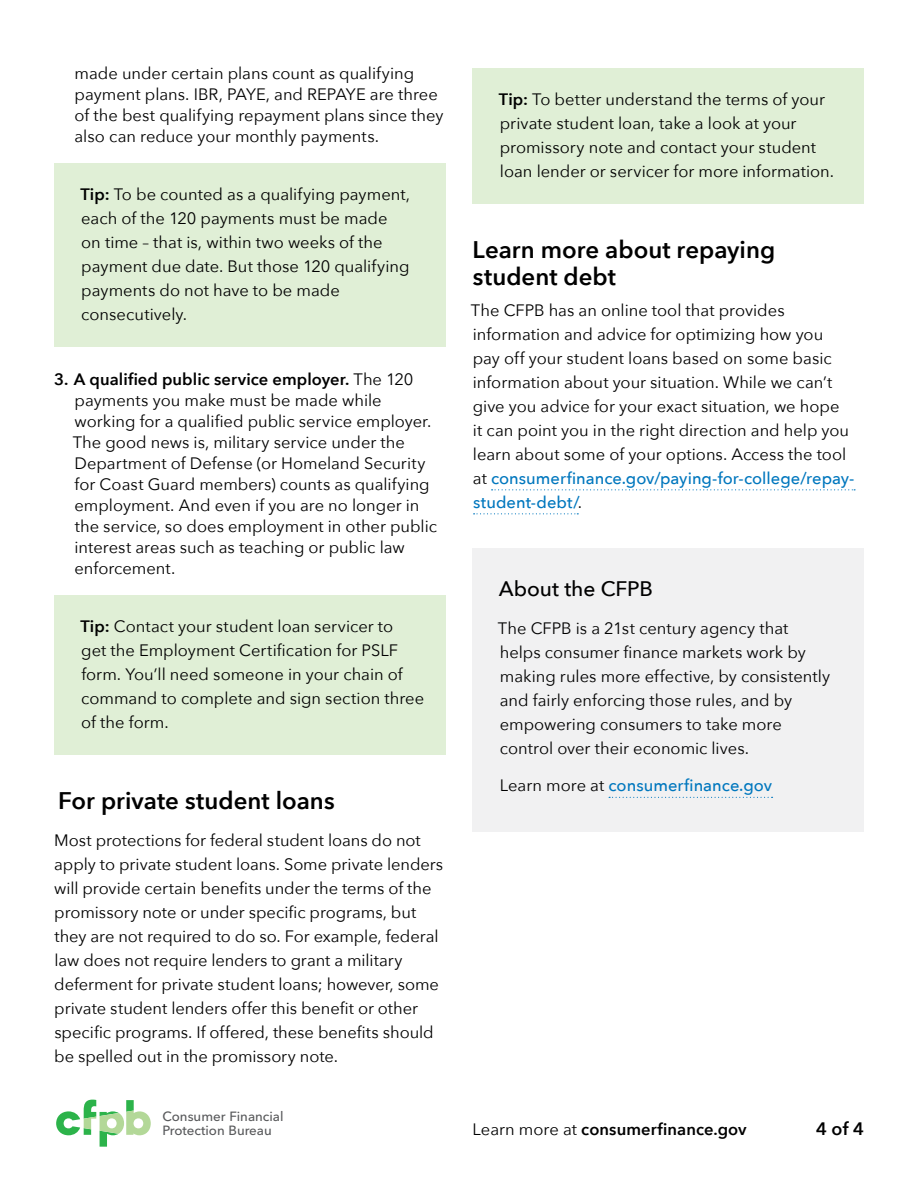
<style>
.page{position:relative;width:918px;height:1188px;background:#fff}
.page>*{position:absolute;margin:0;border:0;box-sizing:border-box;transform-origin:0 0}
.regular{font:600 24px/27px "Avenir Next";color:#000}
.paragraph{font:600 24px "Avenir Next";color:#000}
.H4__contact_module{font:500 21px "Avenir Next";color:#000}
.t1{font:600 18px "Avenir Next";color:#000}
.paragraph-2{font:16.5px/24px "Avenir Next";color:#000}
.unordered_list__no_b{font:16.5px/24px "Avenir Next";color:#000}
.paragraph__contact_m{font:16.5px/24px "Avenir Next";color:#000}
.paragraph-3{font:600 16.5px "Avenir Next";letter-spacing:.005em;color:#000}
.paragraph__contact_m-2{font:500 16.5px "Avenir Next";color:#0077be}
.t2{font:500 13.35px/13.5px "Avenir Next";color:#58595b}
.s1{font-weight:600}
.s2{font-weight:500;color:#0077be}
.s3{font-weight:400;color:#000}
.s4{font-weight:400}
</style>
<div class="page">
<svg style="left:56px;top:1100px;width:95px;height:47px"></svg>
<div style="left:54px;top:163px;width:392px;height:183px;background:#e0efd6"></div>
<div style="left:54px;top:595px;width:392px;height:159px;background:#e0efd6"></div>
<div style="left:472px;top:68px;width:392px;height:135px;background:#e0efd6"></div>
<svg style="left:492px;top:489px;width:363px;height:1px"></svg>
<svg style="left:474px;top:513px;width:104px;height:1px"></svg>
<div style="left:472px;top:548px;width:392px;height:90px;background:#f1f1f2"></div>
<div style="left:472px;top:590px;width:392px;height:204px;background:#f1f1f2"></div>
<div style="left:472px;top:748px;width:392px;height:83px;background:#f1f1f2"></div>
<svg style="left:609px;top:797px;width:164px;height:1px"></svg>
<p class="paragraph-2" style="left:75px;top:62px;width:371px;line-height:21px">made under certain plans count as qualifying payment plans. IBR, PAYE, and REPAYE are three of the best qualifying repayment plans since they also can reduce your monthly payments.</p>
<p class="unordered_list__no_b" style="left:80px;top:181px;width:331px"><span class="s1">Tip:</span> To be counted as a qualifying payment, each of the 120 payments must be made on time – that is, within two weeks of the payment due date. But those 120 qualifying payments do not have to be made consecutively.</p>
<p class="paragraph-2" style="left:73px;top:368px;width:366px;line-height:21px;text-indent:-19px"><span class="s1">3. A qualified public service employer.</span> The 120 payments you make must be made while working for a qualified public service employer.<br>The good news is, military service under the Department of Defense (or Homeland Security for Coast Guard members) counts as qualifying employment. And even if you are no longer in the service, so does employment in other public interest areas such as teaching or public law enforcement.</p>
<p class="unordered_list__no_b" style="left:80px;top:613px;width:345px"><span class="s1">Tip:</span> Contact your student loan servicer to<br>get the Employment Certification for PSLF form. You’ll need someone in your chain of command to complete and sign section three of the form.</p>
<p class="paragraph" style="left:58px;top:780px;width:278px">For private student loans</p>
<p class="paragraph-2" style="left:54px;top:828px;width:391px">Most protections for federal student loans do not apply to private student loans. Some private lenders will provide certain benefits under the terms of the promissory note or under specific programs, but they are not required to do so. For example, federal law does not require lenders to grant a military deferment for private student loans; however, some private student lenders offer this benefit or other specific programs. If offered, these benefits should be spelled out in the promissory note.</p>
<p class="paragraph-2" style="left:499px;top:87px;width:337px"><span class="s1">Tip:</span> To better understand the terms of your private student loan, take a look at your promissory note and contact your student loan lender or servicer for more information.</p>
<p class="regular" style="left:473px;top:236px;width:304px">Learn more about repaying student debt</p>
<p class="paragraph-2" style="left:471px;top:297px;width:385px">The CFPB has an online tool that provides information and advice for optimizing how you<br>pay off your student loans based on some basic information about your situation. While we can’t give you advice for your exact situation, we hope<br>it can point you in the right direction and help you learn about some of your options. Access the tool at <span class="s2">consumerfinance.gov/paying-for-college/repay&shy;student-debt/</span>.</p>
<p class="H4__contact_module" style="left:499px;top:571px;width:156px">About the CFPB</p>
<p class="paragraph__contact_m" style="left:498px;top:615px;width:334px">The CFPB is a 21st century agency that helps consumer finance markets work by making rules more effective, by consistently and fairly enforcing those rules, and by empowering consumers to take more control over their economic lives.</p>
<p class="paragraph__contact_m-2" style="left:500px;top:772px;width:274px"><span class="s3">Learn more at</span> consumerfinance.gov</p>
<p class="t2" style="left:163px;top:1109px;width:123px">Consumer Financial<br>Protection Bureau</p>
<p class="paragraph-3" style="left:472px;top:1115px;width:276px"><span class="s4">Learn more at</span> consumerfinance.gov</p>
<p class="t1" style="left:816px;top:1113px;width:49px">4 of 4</p>
</div>
